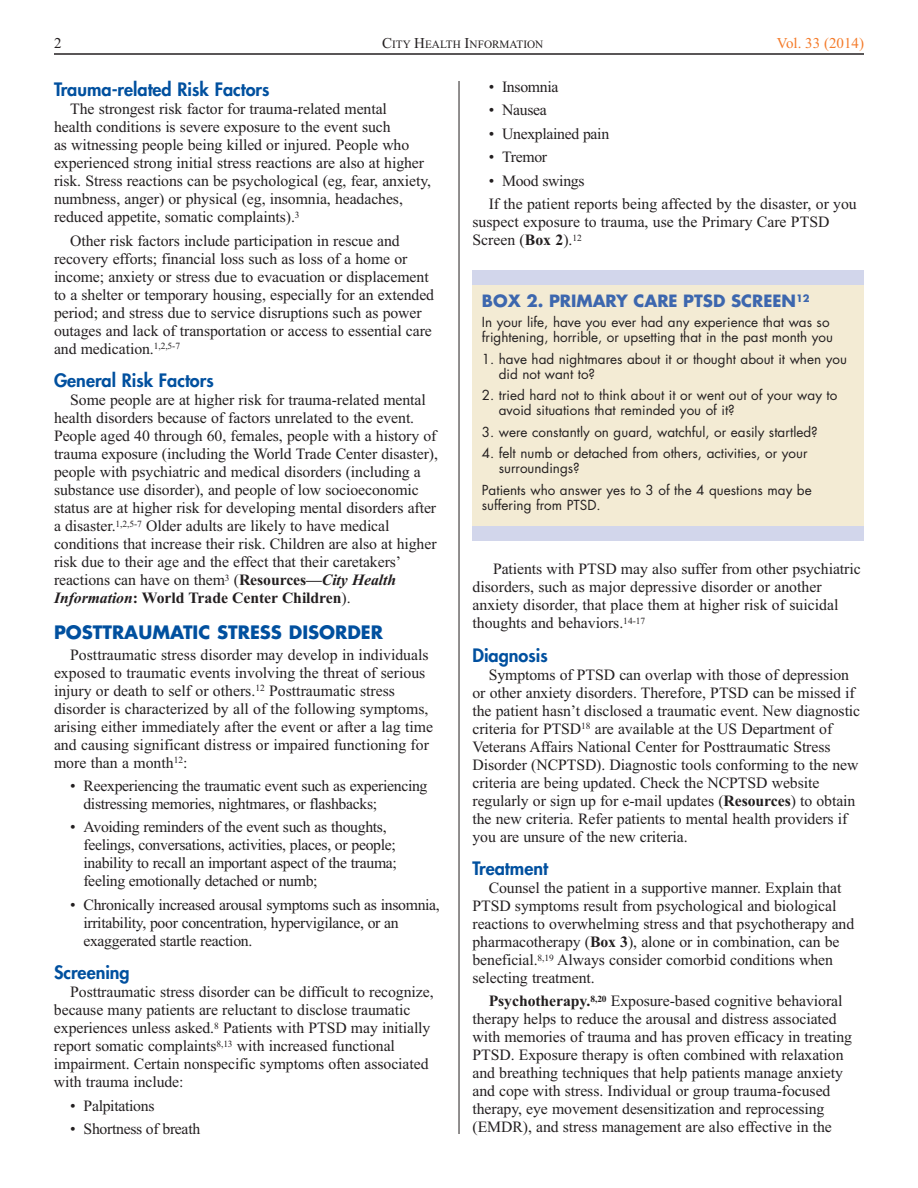
<style>
.page{position:relative;width:918px;height:1188px;background:#fff}
.page>*{position:absolute;margin:0;border:0;box-sizing:border-box;transform-origin:0 0}
.t1{font:800 18px "Futura";color:#01509f}
.t2{font:700 18px "Futura";color:#01509f}
.t3{font:700 16.5px "Futura";color:#3d67ae}
.t4{font:15.75px/18px "Times New Roman";letter-spacing:-.005em;color:#231f20}
.t5{font:15px "Times New Roman";color:#f47b2a}
.t6{font:15px "Times New Roman";color:#231f20}
.t7{font:13.5px/15px "Futura";color:#231f20}
.t8{font:11.25px "Times New Roman";color:#231f20}
.s1{font-size:15px}
.s2{font-weight:700}
.s3{font-weight:700;font-style:italic}
</style>
<div class="page">
<hr style="left:54px;top:53px;width:810px;height:2px;background:#231f20">
<hr style="left:459px;top:81px;width:1px;height:1053px;background:#231f20">
<div style="left:472px;top:270px;width:392px;height:271px;background:#d2d6eb"></div>
<div style="left:472px;top:285px;width:392px;height:240px;background:#f3ebd4"></div>
<p class="t6" style="left:54px;top:34px;width:9px">2</p>
<p class="t8" style="left:382px;top:37px;width:163px"><span class="s1">C</span>ITY <span class="s1">H</span>EAlTH <span class="s1">I</span>NFORMATION</p>
<p class="t5" style="left:777px;top:34px;width:89px">Vol. 33 (2014)</p>
<p class="t1" style="left:54px;top:81px;width:217px">Trauma-related Risk Factors</p>
<p class="t4" style="left:54px;top:100px;width:379px;text-indent:16px">The strongest risk factor for trauma-related mental<br>health conditions is severe exposure to the event such<br>as witnessing people being killed or injured. People who experienced strong initial stress reactions are also at higher risk. Stress reactions can be psychological (eg, fear, anxiety, numbness, anger) or physical (eg, insomnia, headaches, reduced appetite, somatic complaints).<sup>3</sup></p>
<p class="t4" style="left:54px;top:231px;width:382px;text-indent:16px">Other risk factors include participation in rescue and recovery efforts; financial loss such as loss of a home or income; anxiety or stress due to evacuation or displacement to a shelter or temporary housing, especially for an extended period; and stress due to service disruptions such as power outages and lack of transportation or access to essential care and medication.<sup>1,2,5-7</sup></p>
<p class="t1" style="left:54px;top:372px;width:161px">General Risk Factors</p>
<p class="t4" style="left:54px;top:391px;width:386px;text-indent:16px">Some people are at higher risk for trauma-related mental health disorders because of factors unrelated to the event.<br>People aged 40 through 60, females, people with a history of trauma exposure (including the World Trade Center disaster), people with psychiatric and medical disorders (including a substance use disorder), and people of low socioeconomic status are at higher risk for developing mental disorders after a disaster.<sup>1,2,5-7</sup> Older adults are likely to have medical conditions that increase their risk. Children are also at higher risk due to their age and the effect that their caretakers’ reactions can have on them<sup>3</sup> (<span class="s2">resources—</span><span class="s3">City Health Information</span><span class="s2">: World trade Center Children</span>).</p>
<p class="t2" style="left:54px;top:624px;width:331px">POSTTRAUMATIC STRESS DISORDER</p>
<p class="t4" style="left:54px;top:645px;width:381px;text-indent:16px">Posttraumatic stress disorder may develop in individuals exposed to traumatic events involving the threat of serious injury or death to self or others.<sup>12</sup> Posttraumatic stress disorder is characterized by all of the following symptoms, arising either immediately after the event or after a lag time and causing significant distress or impaired functioning for more than a month<sup>12</sup>:</p>
<p class="t4" style="left:83px;top:777px;width:346px;text-indent:-13px">• Reexperiencing the traumatic event such as experiencing distressing memories, nightmares, or flashbacks;</p>
<p class="t4" style="left:83px;top:818px;width:315px;text-indent:-13px">• Avoiding reminders of the event such as thoughts, feelings, conversations, activities, places, or people; inability to recall an important aspect of the trauma; feeling emotionally detached or numb;</p>
<p class="t4" style="left:83px;top:895px;width:358px;text-indent:-13px">• Chronically increased arousal symptoms such as insomnia, irritability, poor concentration, hypervigilance, or an exaggerated startle reaction.</p>
<p class="t1" style="left:54px;top:964px;width:77px">Screening</p>
<p class="t4" style="left:54px;top:983px;width:381px;text-indent:16px">Posttraumatic stress disorder can be difficult to recognize, because many patients are reluctant to disclose traumatic experiences unless asked.<sup>8</sup> Patients with PTSD may initially report somatic complaints<sup>8,13</sup> with increased functional impairment. Certain nonspecific symptoms often associated with trauma include:</p>
<p class="t4" style="left:70px;top:1096px;width:86px">• Palpitations</p>
<p class="t4" style="left:70px;top:1120px;width:132px">• Shortness of breath</p>
<p class="t4" style="left:489px;top:77px;width:71px">• Insomnia</p>
<p class="t4" style="left:489px;top:101px;width:60px">• Nausea</p>
<p class="t4" style="left:489px;top:124px;width:122px">• Unexplained pain</p>
<p class="t4" style="left:489px;top:148px;width:60px">• Tremor</p>
<p class="t4" style="left:489px;top:168px;width:370px;line-height:23.4px">• Mood swings<br>If the patient reports being affected by the disaster, or you</p>
<p class="t4" style="left:472px;top:212px;width:359px">suspect exposure to trauma, use the Primary Care PTSD<br>Screen (<span class="s2">Box 2</span>).<sup>12</sup></p>
<p class="t3" style="left:482px;top:293px;width:329px">BOX 2. PRIMARY CARE PTSD SCREEN<sup>12</sup></p>
<p class="t7" style="left:482px;top:316px;width:353px">In your life, have you ever had any experience that was so frightening, horrible, or upsetting that in the past month you</p>
<p class="t7" style="left:499px;top:353px;width:350px;text-indent:-17px">1. have had nightmares about it or thought about it when you did not want to?</p>
<p class="t7" style="left:499px;top:389px;width:340px;text-indent:-17px">2. tried hard not to think about it or went out of your way to avoid situations that reminded you of it?</p>
<p class="t7" style="left:482px;top:426px;width:337px">3. were constantly on guard, watchful, or easily startled?</p>
<p class="t7" style="left:499px;top:447px;width:310px;text-indent:-17px">4. felt numb or detached from others, activities, or your surroundings?</p>
<p class="t7" style="left:482px;top:484px;width:331px">Patients who answer yes to 3 of the 4 questions may be suffering from PTSD.</p>
<p class="t4" style="left:473px;top:560px;width:390px;text-indent:21px">Patients with PTSD may also suffer from other psychiatric disorders, such as major depressive disorder or another anxiety disorder, that place them at higher risk of suicidal thoughts and behaviors.<sup>14-17</sup></p>
<p class="t1" style="left:472px;top:646px;width:77px">Diagnosis</p>
<p class="t4" style="left:473px;top:665px;width:389px;text-indent:16px">Symptoms of PTSD can overlap with those of depression or other anxiety disorders. Therefore, PTSD can be missed if the patient hasn’t disclosed a traumatic event. New diagnostic criteria for PTSD<sup>18</sup> are available at the US Department of Veterans Affairs National Center for Posttraumatic Stress Disorder (NCPTSD). Diagnostic tools conforming to the new criteria are being updated. Check the NCPTSD website regularly or sign up for e-mail updates (<span class="s2">resources</span>) to obtain the new criteria. Refer patients to mental health providers if you are unsure of the new criteria.</p>
<p class="t1" style="left:472px;top:860px;width:77px">Treatment</p>
<p class="t4" style="left:472px;top:878px;width:383px;text-indent:16px">Counsel the patient in a supportive manner. Explain that PTSD symptoms result from psychological and biological reactions to overwhelming stress and that psychotherapy and pharmacotherapy (<span class="s2">Box 3</span>), alone or in combination, can be beneficial.<sup>8,19</sup> Always consider comorbid conditions when selecting treatment.</p>
<p class="t4" style="left:473px;top:992px;width:381px;text-indent:16px"><span class="s2">psychotherapy.</span><sup>8,20</sup> Exposure-based cognitive behavioral therapy helps to reduce the arousal and distress associated with memories of trauma and has proven efficacy in treating PTSD. Exposure therapy is often combined with relaxation and breathing techniques that help patients manage anxiety and cope with stress. Individual or group trauma-focused therapy, eye movement desensitization and reprocessing (EMDR), and stress management are also effective in the</p>
</div>
